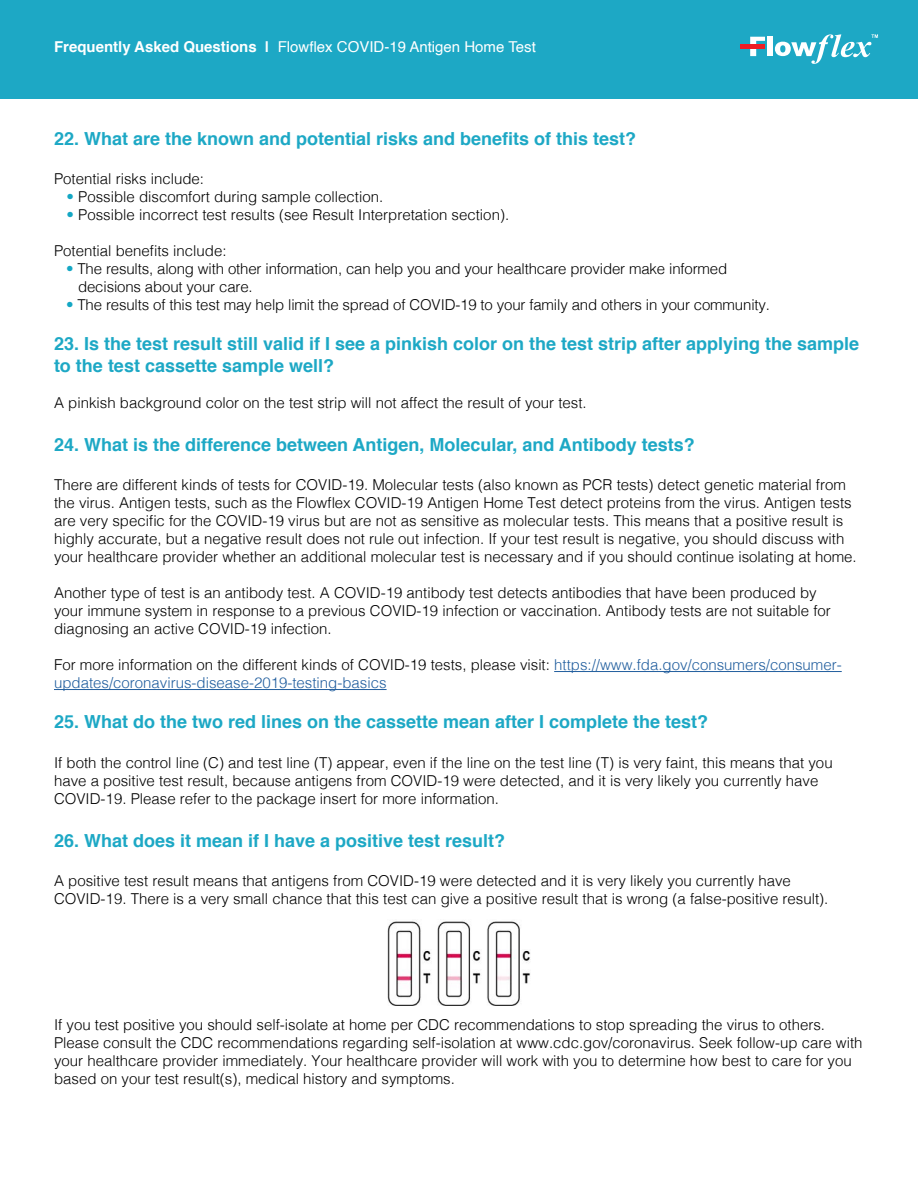
<style>
.page{position:relative;width:918px;height:1188px;background:#fff}
.page>*{position:absolute;margin:0;border:0;box-sizing:border-box;transform-origin:0 0}
.t1{font:700 18px/21.6px "Helvetica";color:#1da8c5}
.t2{font:300 15px/18px "Helvetica";color:#000}
.t3{font:300 15px/18px "Helvetica";color:#215e9e}
.t4{font:15px "Helvetica";color:#fff}
.s1{font-weight:700}
.s2{color:#14a7c4}
.s3{color:#000}
</style>
<div class="page">
<div style="left:0;top:0;width:918px;height:98px;background:#1da8c5"></div>
<svg style="left:750px;top:37px;width:15px;height:19px"></svg>
<div style="left:741px;top:44px;width:24px;height:5px;background:#ed1d24"></div>
<div style="left:767px;top:37px;width:6px;height:19px;background:#fff"></div>
<svg style="left:775px;top:34px;width:103px;height:30px"></svg>
<hr style="left:554px;top:671px;width:288px;height:1px;background:#215e9e">
<hr style="left:54px;top:689px;width:333px;height:1px;background:#215e9e">
<img style="left:388px;top:921px;width:142px;height:85px">
<p class="t4" style="left:54px;top:35px;width:483px"><span class="s1">Frequently Asked Questions |</span> Flowflex COVID-19 Antigen Home Test</p>
<p class="t1" style="left:54px;top:128px;width:584px">22. What are the known and potential risks and benefits of this test?</p>
<p class="t2" style="left:54px;top:169px;width:152px">Potential risks include:</p>
<p class="t2" style="left:67px;top:187px;width:318px"><span class="s2">•</span> Possible discomfort during sample collection.</p>
<p class="t2" style="left:67px;top:205px;width:444px"><span class="s2">•</span> Possible incorrect test results (see Result Interpretation section).</p>
<p class="t2" style="left:54px;top:241px;width:174px">Potential benefits include:</p>
<p class="t2" style="left:78px;top:259px;width:651px;text-indent:-12px"><span class="s2">•</span> The results, along with other information, can help you and your healthcare provider make informed decisions about your care.</p>
<p class="t2" style="left:66px;top:295px;width:706px"><span class="s2">•</span> The results of this test may help limit the spread of COVID-19 to your family and others in your community.</p>
<p class="t1" style="left:54px;top:333px;width:807px">23. Is the test result still valid if I see a pinkish color on the test strip after applying the sample to the test cassette sample well?</p>
<p class="t2" style="left:54px;top:392px;width:534px">A pinkish background color on the test strip will not affect the result of your test.</p>
<p class="t1" style="left:54px;top:434px;width:642px">24. What is the difference between Antigen, Molecular, and Antibody tests?</p>
<p class="t2" style="left:54px;top:475px;width:804px">There are different kinds of tests for COVID-19. Molecular tests (also known as PCR tests) detect genetic material from the virus. Antigen tests, such as the Flowflex COVID-19 Antigen Home Test detect proteins from the virus. Antigen tests are very specific for the COVID-19 virus but are not as sensitive as molecular tests. This means that a positive result is highly accurate, but a negative result does not rule out infection. If your test result is negative, you should discuss with your healthcare provider whether an additional molecular test is necessary and if you should continue isolating at home.</p>
<p class="t2" style="left:54px;top:583px;width:778px">Another type of test is an antibody test. A COVID-19 antibody test detects antibodies that have been produced by your immune system in response to a previous COVID-19 infection or vaccination. Antibody tests are not suitable for diagnosing an active COVID-19 infection.</p>
<p class="t3" style="left:54px;top:655px;width:789px"><span class="s3">For more information on the different kinds of COVID-19 tests, please visit:</span> https://www.fda.gov/consumers/consumer&shy;updates/coronavirus-disease-2019-testing-basics</p>
<p class="t1" style="left:54px;top:711px;width:656px">25. What do the two red lines on the cassette mean after I complete the test?</p>
<p class="t2" style="left:54px;top:752px;width:780px">If both the control line (C) and test line (T) appear, even if the line on the test line (T) is very faint, this means that you have a positive test result, because antigens from COVID-19 were detected, and it is very likely you currently have<br>COVID-19. Please refer to the package insert for more information.</p>
<p class="t1" style="left:54px;top:830px;width:453px">26. What does it mean if I have a positive test result?</p>
<p class="t2" style="left:54px;top:871px;width:776px">A positive test result means that antigens from COVID-19 were detected and it is very likely you currently have<br>COVID-19. There is a very small chance that this test can give a positive result that is wrong (a false-positive result).</p>
<p class="t2" style="left:54px;top:1015px;width:810px">If you test positive you should self-isolate at home per CDC recommendations to stop spreading the virus to others.<br>Please consult the CDC recommendations regarding self-isolation at www.cdc.gov/coronavirus. Seek follow-up care with your healthcare provider immediately. Your healthcare provider will work with you to determine how best to care for you based on your test result(s), medical history and symptoms.</p>
</div>
